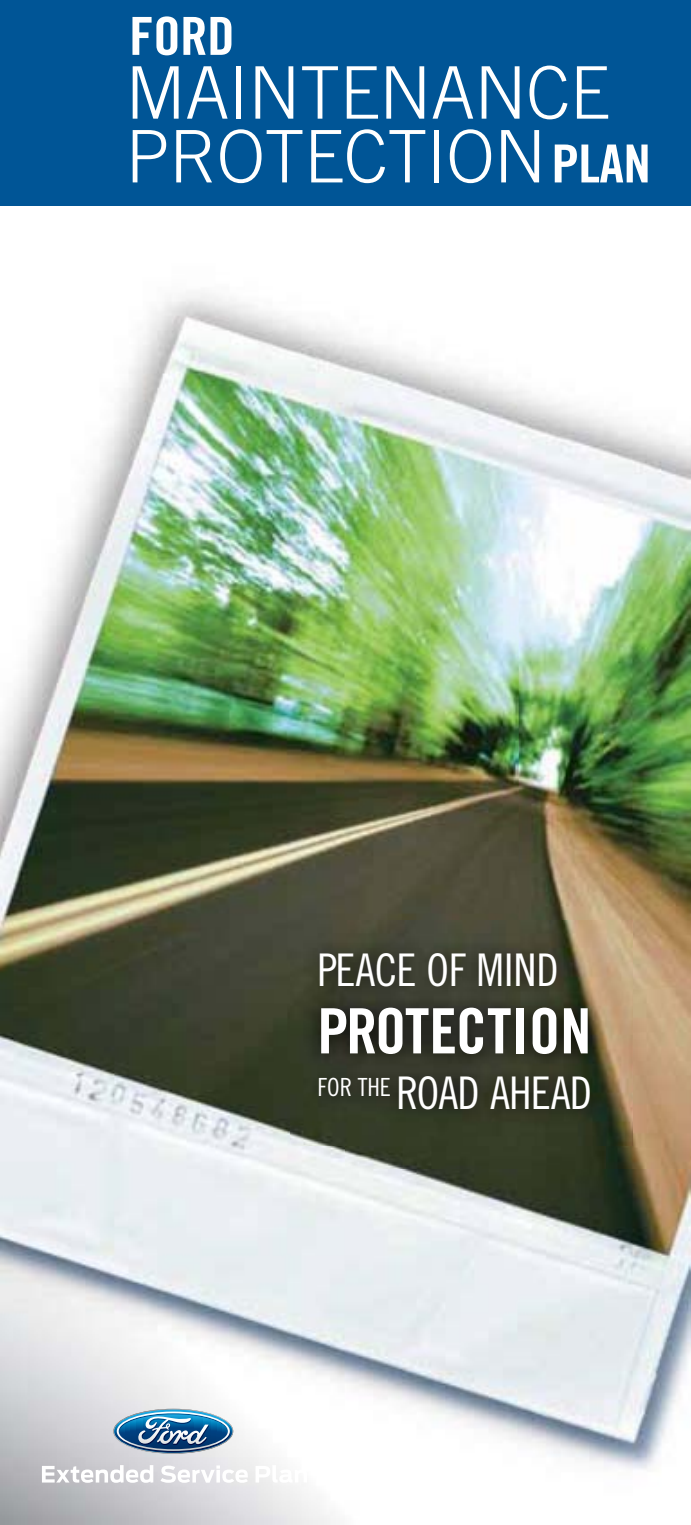
<style>
.page{position:relative;width:691px;height:1525px;background:#fff}
.page>*{position:absolute;margin:0;border:0;box-sizing:border-box;transform-origin:0 0}
.t1{font:300 72.5px/63.8px "Trade Gothic";letter-spacing:-.01em;color:#fff}
.t2{font:62.5px "Trade Gothic Bold Cond Twenty";color:#fff}
.t3{font:52.5px "Trade Gothic Bold Cond Twenty";color:#fff;scale:1.05 1}
.t4{font:45px "Trade Gothic Cond Eighteen";letter-spacing:-.02em;color:#fff}
.t5{font:45px "Trade Gothic Cond Eighteen";color:#fff}
.s1{font-family:"Trade Gothic Bold Cond Twenty";font-weight:400;font-size:52.5px}
</style>
<div class="page">
<img style="left:0;top:0;width:690px;height:1524px">
<p class="t3" style="left:129px;top:4px;width:102px">FORD</p>
<p class="t1" style="left:125px;top:60px;width:527px">MAINTENANCE<br>PROTECTION<span class="s1">PLAN</span></p>
<p class="t5" style="left:317px;top:943px;width:243px">PEACE OF MIND</p>
<p class="t2" style="left:317px;top:993px;width:275px">PROTECTION</p>
<p class="t4" style="left:317px;top:1066px;width:276px"><sup>FOR</sup> <sup>THE</sup> ROAD AHEAD</p>
</div>
